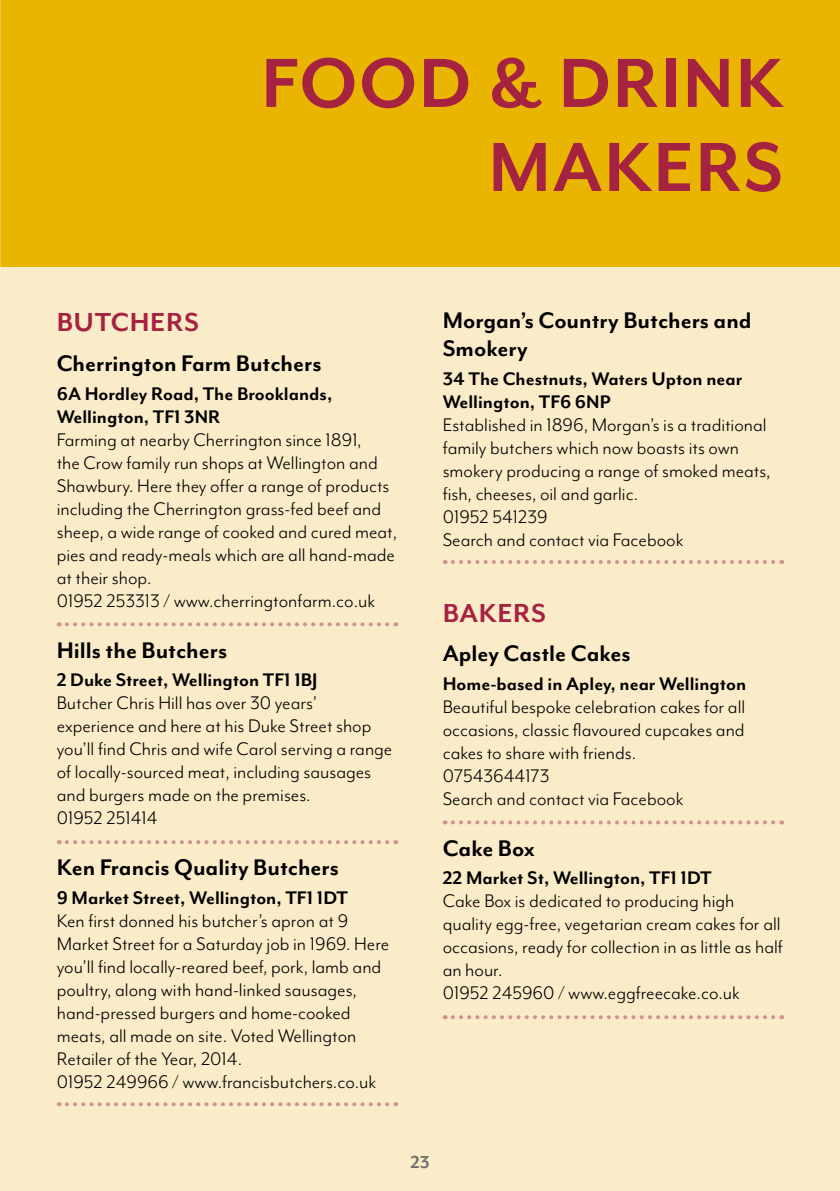
<style>
.page{position:relative;width:840px;height:1191px;background:#fff}
.page>*{position:absolute;margin:0;border:0;box-sizing:border-box;transform-origin:0 0}
.t1{font:700 80px/84px "Mr Eaves Mod OT";letter-spacing:.02em;color:#a62241;text-align:right}
.t2{font:700 30px "Mr Eaves Mod OT";letter-spacing:.02em;color:#a62241}
.t3{font:700 26px/28px "Mr Eaves Mod OT";color:#000}
.t4{font:21px/23px "Mr Eaves Mod OT";color:#000}
.t5{font:700 21px/23px "Mr Eaves Mod OT";color:#000}
.t6{font:700 20px "Mr Eaves Mod OT";color:#706f6f}
</style>
<div class="page">
<div style="left:0;top:0;width:839px;height:1191px;background:#fbecc9"></div>
<div style="left:0;top:0;width:839px;height:266px;background:#eab500"></div>
<svg style="left:67px;top:622px;width:329px;height:4px"></svg>
<svg style="left:67px;top:840px;width:329px;height:4px"></svg>
<svg style="left:67px;top:1102px;width:329px;height:4px"></svg>
<svg style="left:452px;top:560px;width:329px;height:4px"></svg>
<svg style="left:452px;top:820px;width:329px;height:4px"></svg>
<svg style="left:452px;top:1015px;width:329px;height:4px"></svg>
<h1 class="t1" style="left:261px;top:42px;width:523px">FOOD &amp; DRINK<br>MAKERS</h1>
<h2 class="t2" style="left:57px;top:306px;width:144px">BUTCHERS</h2>
<p class="t3" style="left:57px;top:349px;width:266px">Cherrington Farm Butchers</p>
<p class="t5" style="left:57px;top:382px;width:277px">6A Hordley Road, The Brooklands,<br>Wellington, TF1 3NR</p>
<p class="t4" style="left:57px;top:428px;width:342px">Farming at nearby Cherrington since 1891,<br>the Crow family run shops at Wellington and Shawbury. Here they offer a range of products including the Cherrington grass-fed beef and sheep, a wide range of cooked and cured meat, pies and ready-meals which are all hand-made at their shop.<br>01952 253313 / www.cherringtonfarm.co.uk</p>
<p class="t3" style="left:57px;top:636px;width:172px">Hills the Butchers</p>
<p class="t5" style="left:57px;top:669px;width:262px">2 Duke Street, Wellington TF1 1BJ</p>
<p class="t4" style="left:57px;top:692px;width:337px">Butcher Chris Hill has over 30 years’ experience and here at his Duke Street shop you’ll find Chris and wife Carol serving a range of locally-sourced meat, including sausages and burgers made on the premises.<br>01952 251414</p>
<p class="t3" style="left:57px;top:854px;width:283px">Ken Francis Quality Butchers</p>
<p class="t5" style="left:57px;top:886px;width:292px">9 Market Street, Wellington, TF1 1DT</p>
<p class="t4" style="left:57px;top:909px;width:334px">Ken first donned his butcher’s apron at 9<br>Market Street for a Saturday job in 1969. Here you’ll find locally-reared beef, pork, lamb and poultry, along with hand-linked sausages, hand-pressed burgers and home-cooked meats, all made on site. Voted Wellington Retailer of the Year, 2014.<br>01952 249966 / www.francisbutchers.co.uk</p>
<p class="t3" style="left:442px;top:307px;width:310px">Morgan’s Country Butchers and<br>Smokery</p>
<p class="t5" style="left:442px;top:367px;width:301px">34 The Chestnuts, Waters Upton near<br>Wellington, TF6 6NP</p>
<p class="t4" style="left:442px;top:413px;width:329px">Established in 1896, Morgan’s is a traditional family butchers which now boasts its own smokery producing a range of smoked meats, fish, cheeses, oil and garlic.<br>01952 541239<br>Search and contact via Facebook</p>
<h2 class="t2" style="left:442px;top:596px;width:105px">BAKERS</h2>
<p class="t3" style="left:442px;top:639px;width:189px">Apley Castle Cakes</p>
<p class="t5" style="left:442px;top:672px;width:305px">Home-based in Apley, near Wellington</p>
<p class="t4" style="left:442px;top:695px;width:304px">Beautiful bespoke celebration cakes for all occasions, classic flavoured cupcakes and cakes to share with friends.<br>07543644173<br>Search and contact via Facebook</p>
<p class="t3" style="left:442px;top:834px;width:94px">Cake Box</p>
<p class="t5" style="left:442px;top:867px;width:270px">22 Market St, Wellington, TF1 1DT</p>
<p class="t4" style="left:442px;top:890px;width:341px">Cake Box is dedicated to producing high quality egg-free, vegetarian cream cakes for all occasions, ready for collection in as little as half an hour.<br>01952 245960 / www.eggfreecake.co.uk</p>
<p class="t6" style="left:410px;top:1151px;width:21px">23</p>
</div>
